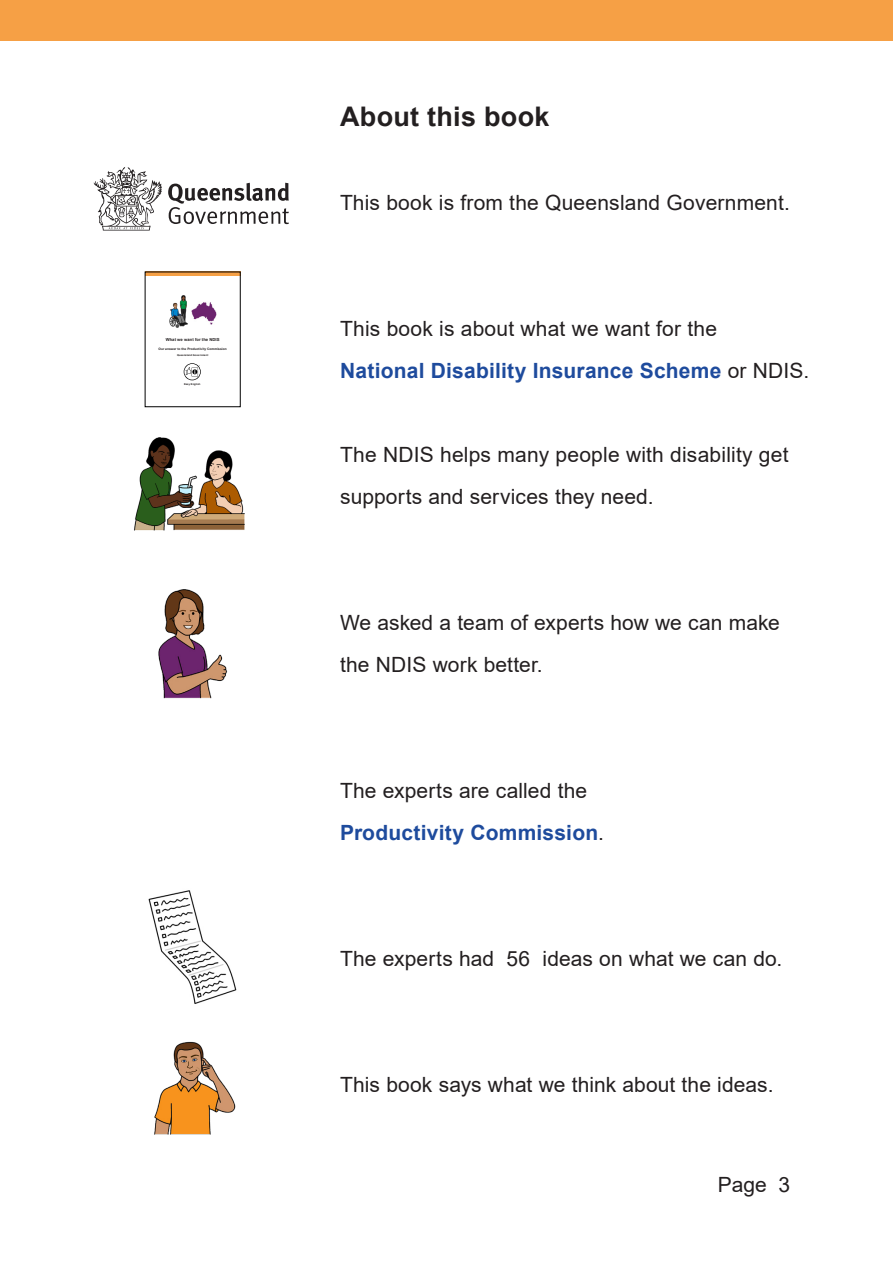
<style>
.page{position:relative;width:893px;height:1263px;background:#fff}
.page>*{position:absolute;margin:0;border:0;box-sizing:border-box;transform-origin:0 0}
.t1{font:700 27px "Arial";letter-spacing:.01em;color:#231f20}
.t2{font:21px/42px "Arial";letter-spacing:.01em;color:#231f20}
.t3{font:700 4.2px "Arial";letter-spacing:.01em;color:#231f20}
.t4{font:700 3.15px "Arial";letter-spacing:.01em;color:#231f20}
.t5{font:700 2.55px "Arial";letter-spacing:.01em;color:#231f20}
.s1{font-weight:700;color:#1e4b9d}
</style>
<div class="page">
<div style="left:0;top:0;width:893px;height:40px;background:#f6a045"></div>
<svg style="left:168px;top:183px;width:121px;height:41px"></svg>
<svg style="left:94px;top:167px;width:68px;height:64px"></svg>
<svg style="left:184px;top:363px;width:17px;height:17px"></svg>
<svg style="left:145px;top:272px;width:95px;height:4px"></svg>
<img style="left:169px;top:295px;width:19px;height:33px">
<img style="left:192px;top:302px;width:24px;height:23px">
<img style="left:134px;top:437px;width:111px;height:94px">
<img style="left:158px;top:589px;width:70px;height:110px">
<img style="left:148px;top:890px;width:89px;height:114px">
<img style="left:154px;top:1041px;width:82px;height:94px">
<p class="t3" style="left:166px;top:336px;width:55px">What we want for the NDIS</p>
<p class="t4" style="left:159px;top:346px;width:70px">Our answer to the Productivity Commission</p>
<p class="t5" style="left:177px;top:354px;width:33px">Queensland Government</p>
<p class="t5" style="left:184px;top:383px;width:18px">Easy English</p>
<p class="t1" style="left:340px;top:97px;width:211px">About this book</p>
<p class="t2" style="left:340px;top:181px;width:451px">This book is from the Queensland Government.</p>
<p class="t2" style="left:340px;top:307px;width:471px">This book is about what we want for the<br><span class="s1">National Disability Insurance Scheme</span> or NDIS.</p>
<p class="t2" style="left:340px;top:433px;width:450px">The NDIS helps many people with disability get supports and services they need.</p>
<p class="t2" style="left:340px;top:601px;width:441px">We asked a team of experts how we can make the NDIS work better.</p>
<p class="t2" style="left:340px;top:769px;width:265px">The experts are called the<br><span class="s1">Productivity Commission</span>.</p>
<p class="t2" style="left:340px;top:937px;width:444px">The experts had 56 ideas on what we can do.</p>
<p class="t2" style="left:340px;top:1063px;width:435px">This book says what we think about the ideas.</p>
<p class="t2" style="left:718px;top:1164px;width:74px">Page 3</p>
</div>
